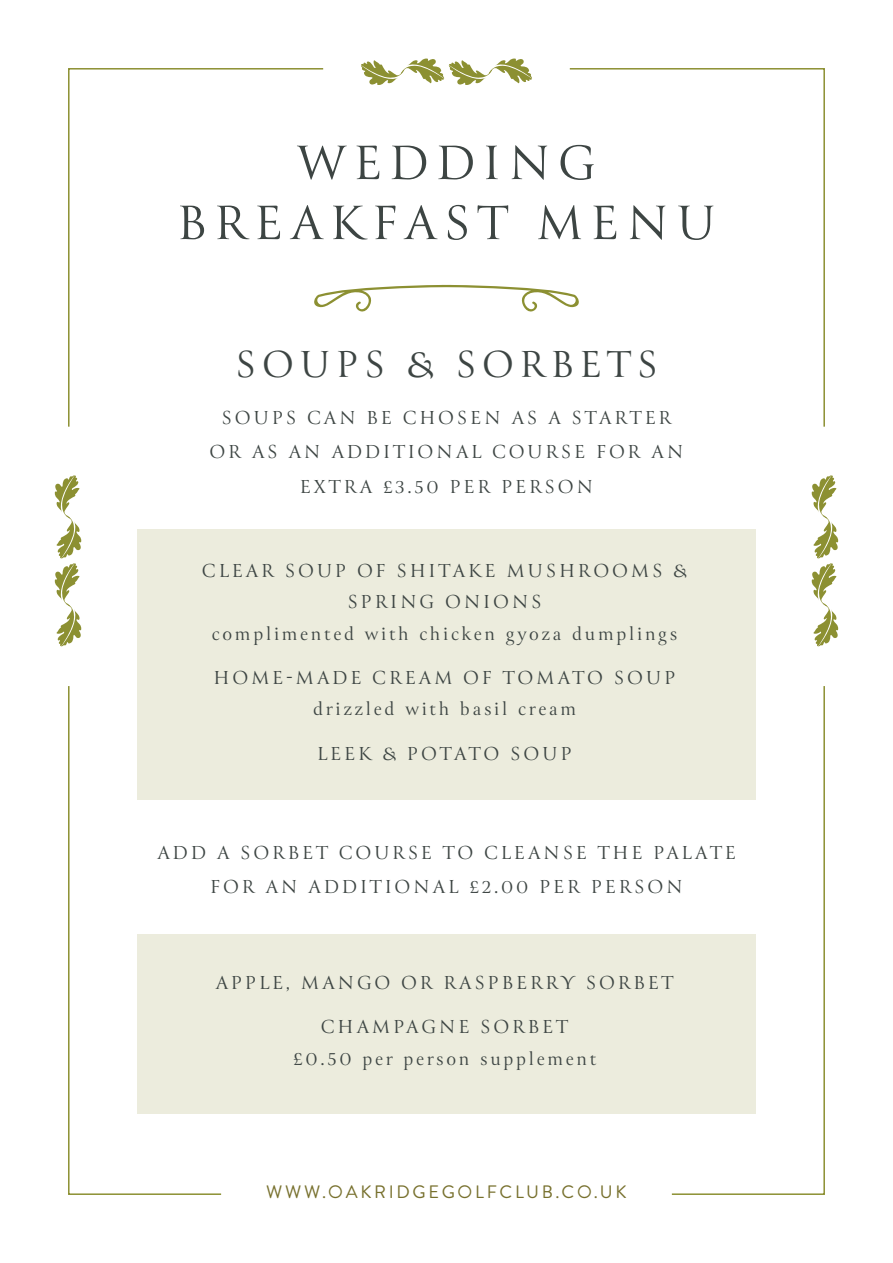
<style>
.page{position:relative;width:893px;height:1263px;background:#fff}
.page>*{position:absolute;margin:0;border:0;box-sizing:border-box;transform-origin:0 0}
.t1{font:54px "Canto";letter-spacing:.13em;color:#3d4543}
.t2{font:42px "Canto";letter-spacing:.13em;color:#3d4543}
.t3{font:21px/31.5px "Canto";letter-spacing:.13em;color:#3d4543;text-align:center}
.t4{font:18px "Brandon Grotesque";letter-spacing:.15em;color:#77702d}
</style>
<div class="page">
<svg style="left:68px;top:68px;width:256px;height:359px"></svg>
<svg style="left:68px;top:686px;width:155px;height:509px"></svg>
<svg style="left:569px;top:68px;width:256px;height:359px"></svg>
<svg style="left:670px;top:684px;width:155px;height:511px"></svg>
<svg style="left:361px;top:58px;width:171px;height:27px"></svg>
<svg style="left:811px;top:475px;width:27px;height:171px"></svg>
<svg style="left:55px;top:475px;width:27px;height:171px"></svg>
<svg style="left:312px;top:285px;width:269px;height:28px"></svg>
<div style="left:137px;top:529px;width:618px;height:271px;background:#ececdd"></div>
<div style="left:137px;top:934px;width:618px;height:179px;background:#ececdd"></div>
<p class="t1" style="left:297px;top:129px;width:300px">WEDDING</p>
<p class="t1" style="left:177px;top:189px;width:540px">BREAKFAST MENU</p>
<p class="t2" style="left:235px;top:338px;width:424px">SOUPS &amp; SORBETS</p>
<p class="t3" style="left:210px;top:401px;width:475px;line-height:34.5px">SOUPS CAN BE CHOSEN AS A STARTER<br>OR AS AN ADDITIONAL COURSE FOR AN<br>EXTRA £3.50 PER PERSON</p>
<p class="t3" style="left:202px;top:556px;width:486px">CLEAR SOUP OF SHITAKE MUSHROOMS &amp;<br>SPRING ONIONS<br>complimented with chicken gyoza dumplings</p>
<p class="t3" style="left:214px;top:663px;width:463px">HOME-MADE CREAM OF TOMATO SOUP drizzled with basil cream</p>
<p class="t3" style="left:317px;top:739px;width:256px">LEEK &amp; POTATO SOUP</p>
<p class="t3" style="left:157px;top:838px;width:580px">ADD A SORBET COURSE TO CLEANSE THE PALATE</p>
<p class="t3" style="left:210px;top:873px;width:474px">FOR AN ADDITIONAL £2.00 PER PERSON</p>
<p class="t3" style="left:215px;top:968px;width:460px">APPLE, MANGO OR RASPBERRY SORBET</p>
<p class="t3" style="left:293px;top:1013px;width:305px">CHAMPAGNE SORBET £0.50 per person supplement</p>
<p class="t4" style="left:266px;top:1180px;width:362px">WWW.OAKRIDGEGOLFCLUB.CO.UK</p>
</div>
